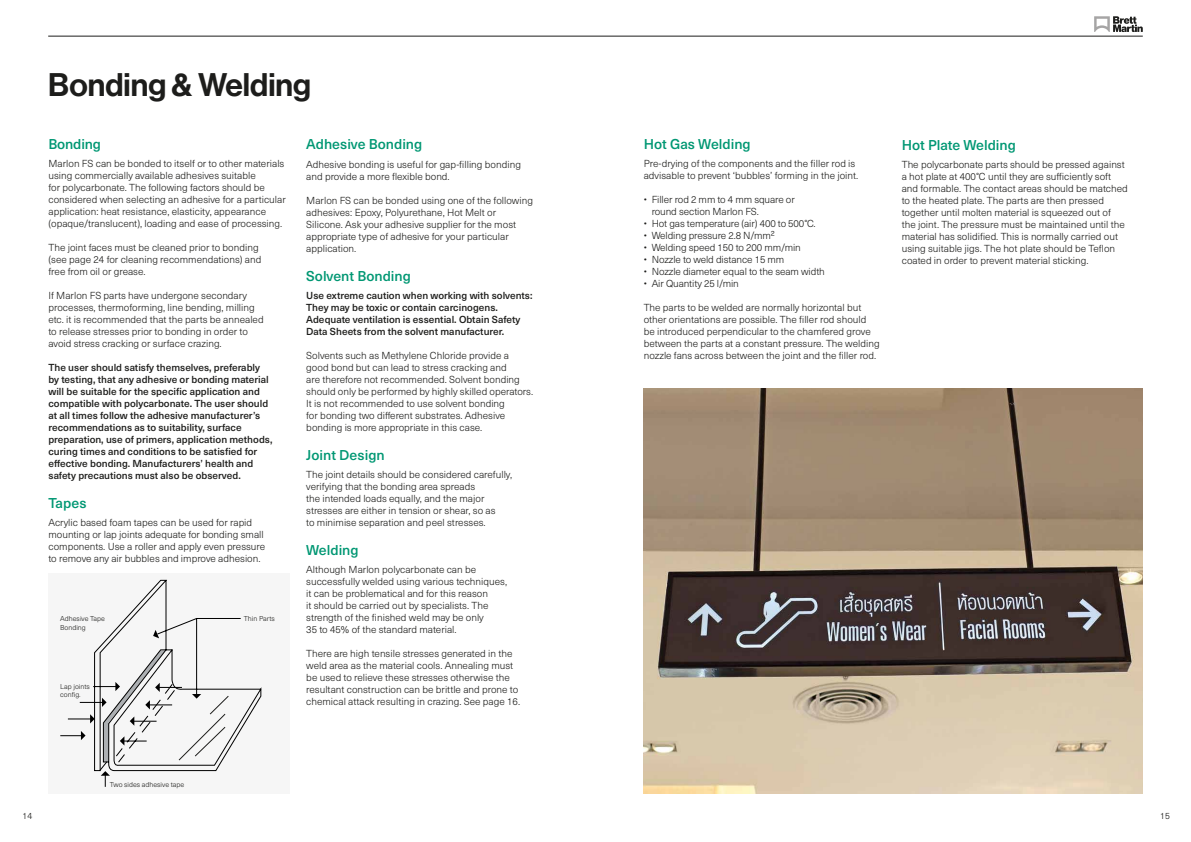
<style>
.page{position:relative;width:1191px;height:842px;background:#fff}
.page>*{position:absolute;margin:0;border:0;box-sizing:border-box;transform-origin:0 0}
.t1{font:32px "N Haas Grotesk DS Pro 65 Md";color:#1d1d1b}
.t2{font:500 14px "Neue Haas Unica W1 G";color:#009773}
.t3{font:300 10px/12px "Neue Haas Unica W1 G";color:#1d1d1b}
.t4{font:500 10px/12px "Neue Haas Unica W1 G";color:#1d1d1b}
.t5{font:300 9px "Neue Haas Unica W1 G";color:#1d1d1b}
.t6{font:300 7px/8.4px "Neue Haas Unica W1 G";color:#1d1d1b}
</style>
<div class="page">
<div style="left:48px;top:574px;width:241px;height:220px;background:#f6f6f6"></div>
<svg style="left:60px;top:580px;width:201px;height:207px"></svg>
<img style="left:643px;top:388px;width:499px;height:406px">
<hr style="left:48px;top:36px;width:1094px;height:1px;background:#1d1d1b">
<svg style="left:1094px;top:16px;width:48px;height:16px"></svg>
<h1 class="t1" style="left:48px;top:66px;width:264px">Bonding &amp; Welding</h1>
<h2 class="t2" style="left:48px;top:134px;width:54px">Bonding</h2>
<p class="t3" style="left:48px;top:157px;width:239px">Marlon FS can be bonded to itself or to other materials using commercially available adhesives suitable<br>for polycarbonate. The following factors should be considered when selecting an adhesive for a particular application: heat resistance, elasticity, appearance (opaque/translucent), loading and ease of processing.</p>
<p class="t3" style="left:48px;top:241px;width:214px">The joint faces must be cleaned prior to bonding (see page 24 for cleaning recommendations) and free from oil or grease.</p>
<p class="t3" style="left:48px;top:289px;width:217px">If Marlon FS parts have undergone secondary processes, thermoforming, line bending, milling etc. it is recommended that the parts be annealed to release stresses prior to bonding in order to avoid stress cracking or surface crazing.</p>
<p class="t4" style="left:48px;top:361px;width:225px">The user should satisfy themselves, preferably by testing, that any adhesive or bonding material will be suitable for the specific application and compatible with polycarbonate. The user should at all times follow the adhesive manufacturer’s recommendations as to suitability, surface preparation, use of primers, application methods, curing times and conditions to be satisfied for effective bonding. Manufacturers’ health and safety precautions must also be observed.</p>
<h2 class="t2" style="left:48px;top:493px;width:40px">Tapes</h2>
<p class="t3" style="left:48px;top:516px;width:218px">Acrylic based foam tapes can be used for rapid mounting or lap joints adequate for bonding small components. Use a roller and apply even pressure to remove any air bubbles and improve adhesion.</p>
<h2 class="t2" style="left:306px;top:134px;width:118px">Adhesive Bonding</h2>
<p class="t3" style="left:306px;top:158px;width:216px">Adhesive bonding is useful for gap-filling bonding and provide a more flexible bond.</p>
<p class="t3" style="left:306px;top:194px;width:228px">Marlon FS can be bonded using one of the following adhesives: Epoxy, Polyurethane, Hot Melt or Silicone. Ask your adhesive supplier for the most appropriate type of adhesive for your particular application.</p>
<h2 class="t2" style="left:306px;top:266px;width:106px">Solvent Bonding</h2>
<p class="t4" style="left:306px;top:289px;width:228px">Use extreme caution when working with solvents:<br>They may be toxic or contain carcinogens.<br>Adequate ventilation is essential. Obtain Safety Data Sheets from the solvent manufacturer.</p>
<p class="t3" style="left:306px;top:349px;width:228px">Solvents such as Methylene Chloride provide a good bond but can lead to stress cracking and<br>are therefore not recommended. Solvent bonding should only be performed by highly skilled operators.<br>It is not recommended to use solvent bonding<br>for bonding two different substrates. Adhesive bonding is more appropriate in this case.</p>
<h2 class="t2" style="left:306px;top:445px;width:80px">Joint Design</h2>
<p class="t3" style="left:306px;top:468px;width:207px">The joint details should be considered carefully, verifying that the bonding area spreads<br>the intended loads equally, and the major stresses are either in tension or shear, so as<br>to minimise separation and peel stresses.</p>
<h2 class="t2" style="left:306px;top:539px;width:54px">Welding</h2>
<p class="t3" style="left:306px;top:563px;width:202px">Although Marlon polycarbonate can be successfully welded using various techniques, it can be problematical and for this reason<br>it should be carried out by specialists. The strength of the finished weld may be only<br>35 to 45% of the standard material.</p>
<p class="t3" style="left:306px;top:647px;width:215px">There are high tensile stresses generated in the weld area as the material cools. Annealing must be used to relieve these stresses otherwise the resultant construction can be brittle and prone to chemical attack resulting in crazing. See page 16.</p>
<p class="t6" style="left:60px;top:614px;width:46px">Adhesive Tape<br>Bonding</p>
<p class="t6" style="left:244px;top:614px;width:33px">Thin Parts</p>
<p class="t6" style="left:60px;top:681px;width:31px">Lap joints config.</p>
<p class="t6" style="left:110px;top:780px;width:76px">Two sides adhesive tape</p>
<h2 class="t2" style="left:643px;top:134px;width:109px">Hot Gas Welding</h2>
<p class="t3" style="left:643px;top:157px;width:216px">Pre-drying of the components and the filler rod is advisable to prevent ‘bubbles’ forming in the joint.</p>
<p class="t3" style="left:651px;top:193px;width:145px;text-indent:-8px">• Filler rod 2 mm to 4 mm square or round section Marlon FS.</p>
<p class="t3" style="left:643px;top:217px;width:173px">• Hot gas temperature (air) 400 to 500°C.</p>
<p class="t3" style="left:643px;top:229px;width:132px">• Welding pressure 2.8 N/mm²</p>
<p class="t3" style="left:643px;top:241px;width:159px">• Welding speed 150 to 200 mm/min</p>
<p class="t3" style="left:643px;top:253px;width:142px">• Nozzle to weld distance 15 mm</p>
<p class="t3" style="left:643px;top:265px;width:183px">• Nozzle diameter equal to the seam width</p>
<p class="t3" style="left:643px;top:277px;width:97px">• Air Quantity 25 l/min</p>
<p class="t3" style="left:643px;top:301px;width:237px">The parts to be welded are normally horizontal but other orientations are possible. The filler rod should be introduced perpendicular to the chamfered grove between the parts at a constant pressure. The welding nozzle fans across between the joint and the filler rod.</p>
<h2 class="t2" style="left:901px;top:135px;width:116px">Hot Plate Welding</h2>
<p class="t3" style="left:901px;top:158px;width:228px">The polycarbonate parts should be pressed against a hot plate at 400°C until they are sufficiently soft and formable. The contact areas should be matched to the heated plate. The parts are then pressed together until molten material is squeezed out of<br>the joint. The pressure must be maintained until the material has solidified. This is normally carried out using suitable jigs. The hot plate should be Teflon coated in order to prevent material sticking.</p>
<p class="t5" style="left:23px;top:809px;width:11px">14</p>
<p class="t5" style="left:1160px;top:809px;width:11px">15</p>
</div>
